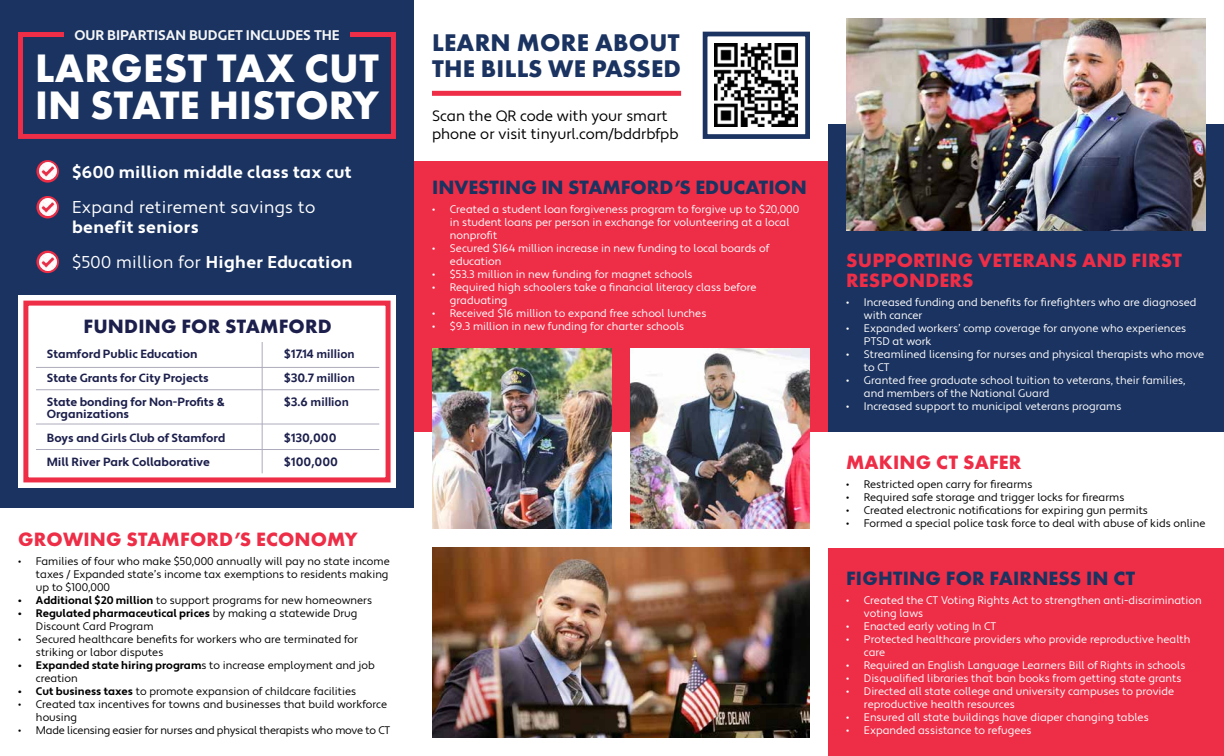
<style>
.page{position:relative;width:1224px;height:756px;background:#fff}
.page>*{position:absolute;margin:0;border:0;box-sizing:border-box;transform-origin:0 0}
.t1{font:700 41.2px/37.4px "Futura PT";color:#fff}
.t2{font:700 25.1px/26.2px "Futura PT";letter-spacing:.01em;color:#1b3360}
.t3{font:700 20px/20px "Futura PT";letter-spacing:.01em;color:#ee2d47}
.t4{font:700 20px "Futura PT";color:#1b3360}
.t5{font:700 20px "Futura PT";letter-spacing:.01em;color:#1c1f4c}
.t6{font:700 17.1px/34.6px "Apertura";letter-spacing:.02em;color:#fff}
.t7{font:17.1px "Apertura";letter-spacing:.02em;color:#fff}
.t8{font:15px/18px "Apertura";color:#000}
.t9{font:700 14px "Apertura";color:#f5f6f6}
.t10{font:700 11.9px/24px "Apertura";color:#1c1f4c}
.t11{font:700 11.9px/24px "Apparat";color:#1c1f4c;text-align:justify}
.t12{font:11px/13px "Apertura";color:#fff}
.t13{font:11px/13px "Apertura";color:#000}
.t14{font:11px "Apertura";letter-spacing:-.02em;color:#000}
.s1{font-weight:400}
.s2{font-weight:700}
</style>
<div class="page">
<div style="left:828px;top:124px;width:396px;height:308px;background:#1b3360"></div>
<div style="left:414px;top:161px;width:414px;height:271px;background:#ee2d47"></div>
<div style="left:829px;top:548px;width:395px;height:208px;background:#ee2d47"></div>
<img style="left:846px;top:18px;width:360px;height:212px">
<div style="left:0;top:0;width:414px;height:508px;background:#1b3360"></div>
<img style="left:432px;top:547px;width:378px;height:191px">
<img style="left:432px;top:348px;width:180px;height:180px">
<img style="left:630px;top:348px;width:180px;height:180px">
<svg style="left:36px;top:160px;width:23px;height:23px"></svg>
<img style="left:39px;top:163px;width:17px;height:17px">
<svg style="left:36px;top:196px;width:23px;height:22px"></svg>
<img style="left:39px;top:199px;width:17px;height:17px">
<svg style="left:36px;top:251px;width:23px;height:22px"></svg>
<img style="left:39px;top:253px;width:17px;height:17px">
<div style="left:18px;top:32px;width:378px;height:107px;border:5px solid #ee2d47"></div>
<div style="left:64px;top:23px;width:286px;height:20px;background:#1b3360"></div>
<div style="left:703px;top:32px;width:107px;height:107px;border:5px solid #1b3360"></div>
<div style="left:432px;top:91px;width:249px;height:5px;background:#ee2d47"></div>
<img style="left:715px;top:44px;width:83px;height:83px">
<div style="left:18px;top:295px;width:378px;height:193px;background:#fff"></div>
<div style="left:23px;top:301px;width:368px;height:181px;border:5px solid #ee2d47"></div>
<hr style="left:36px;top:390px;width:343px;height:1px;background:#aeaabb">
<hr style="left:36px;top:424px;width:343px;height:1px;background:#aeaabb">
<hr style="left:36px;top:449px;width:343px;height:1px;background:#aeaabb">
<hr style="left:262px;top:342px;width:1px;height:131px;background:#aeaabb">
<hr style="left:36px;top:367px;width:343px;height:1px;background:#aeaabb">
<p class="t9" style="left:74px;top:26px;width:267px">OUR BIPARTISAN BUDGET INCLUDES THE</p>
<h1 class="t1" style="left:35px;top:48px;width:345px">LARGEST TAX CUT<br>IN STATE HISTORY</h1>
<h3 class="t6" style="left:72px;top:156px;width:281px">$600 million middle class tax cut</h3>
<h3 class="t7" style="left:72px;top:197px;width:245px">Expand retirement savings to</h3>
<h3 class="t6" style="left:72px;top:211px;width:282px">benefit seniors<br><span class="s1">$500 million for</span> Higher Education</h3>
<h3 class="t5" style="left:83px;top:313px;width:250px">FUNDING FOR STAMFORD</h3>
<p class="t10" style="left:47px;top:342px;width:179px">Stamford Public Education<br>State Grants for City Projects<br>State bonding for Non-Profits &amp;</p>
<p class="t10" style="left:47px;top:402px;width:180px">Organizations<br>Boys and Girls Club of Stamford<br>Mill River Park Collaborative</p>
<p class="t11" style="left:284px;top:342px;width:73px">$17.14 million $30.7 million $3.6 million</p>
<p class="t11" style="left:284px;top:426px;width:56px">$130,000 $100,000</p>
<h3 class="t3" style="left:18px;top:529px;width:341px">GROWING STAMFORD’S ECONOMY</h3>
<p class="t13" style="left:36px;top:555px;width:355px;text-align:justify;text-indent:-18px">• Families of four who make $50,000 annually will pay no state income taxes / Expanded state’s income tax exemptions to residents making up to $100,000</p>
<p class="t13" style="left:18px;top:594px;width:356px"><span class="s2">• Additional $20 million</span> to support programs for new homeowners</p>
<p class="t13" style="left:36px;top:607px;width:323px;text-indent:-18px"><span class="s2">• Regulated pharmaceutical prices</span> by making a statewide Drug<br>Discount Card Program</p>
<p class="t13" style="left:36px;top:633px;width:324px;text-indent:-18px">• Secured healthcare benefits for workers who are terminated for striking or labor disputes</p>
<p class="t13" style="left:36px;top:659px;width:340px;text-indent:-18px"><span class="s2">• Expanded state hiring program</span>s to increase employment and job creation</p>
<p class="t13" style="left:18px;top:685px;width:340px"><span class="s2">• Cut business taxes</span> to promote expansion of childcare facilities</p>
<p class="t13" style="left:36px;top:699px;width:353px;text-indent:-18px">• Created tax incentives for towns and businesses that build workforce housing</p>
<p class="t14" style="left:18px;top:724px;width:374px">• Made licensing easier for nurses and physical therapists who move to CT</p>
<h2 class="t2" style="left:432px;top:29px;width:250px">LEARN MORE ABOUT<br>THE BILLS WE PASSED</h2>
<h3 class="t8" style="left:432px;top:107px;width:248px">Scan the QR code with your smart phone or visit tinyurl.com/bddrbfpb</h3>
<h3 class="t4" style="left:432px;top:175px;width:376px">INVESTING IN STAMFORD’S EDUCATION</h3>
<p class="t12" style="left:450px;top:203px;width:351px;text-indent:-18px">• Created a student loan forgiveness program to forgive up to $20,000 in student loans per person in exchange for volunteering at a local nonprofit</p>
<p class="t12" style="left:450px;top:242px;width:321px;text-indent:-18px">• Secured $164 million increase in new funding to local boards of education</p>
<p class="t12" style="left:432px;top:268px;width:262px">• $53.3 million in new funding for magnet schools</p>
<p class="t12" style="left:450px;top:281px;width:308px;text-indent:-18px">• Required high schoolers take a financial literacy class before graduating</p>
<p class="t12" style="left:432px;top:307px;width:276px">• Received $16 million to expand free school lunches</p>
<p class="t12" style="left:432px;top:320px;width:254px">• $9.3 million in new funding for charter schools</p>
<h3 class="t3" style="left:846px;top:250px;width:337px">SUPPORTING VETERANS AND FIRST<br>RESPONDERS</h3>
<p class="t12" style="left:864px;top:296px;width:334px;text-indent:-18px">• Increased funding and benefits for firefighters who are diagnosed with cancer</p>
<p class="t12" style="left:864px;top:322px;width:324px;text-indent:-18px">• Expanded workers’ comp coverage for anyone who experiences<br>PTSD at work</p>
<p class="t12" style="left:864px;top:348px;width:342px;text-indent:-18px">• Streamlined licensing for nurses and physical therapists who move to CT</p>
<p class="t12" style="left:864px;top:374px;width:323px;text-indent:-18px">• Granted free graduate school tuition to veterans, their families, and members of the National Guard</p>
<p class="t12" style="left:846px;top:400px;width:277px">• Increased support to municipal veterans programs</p>
<h3 class="t3" style="left:846px;top:452px;width:177px">MAKING CT SAFER</h3>
<p class="t13" style="left:846px;top:478px;width:188px">• Restricted open carry for firearms</p>
<p class="t13" style="left:846px;top:491px;width:280px">• Required safe storage and trigger locks for firearms</p>
<p class="t13" style="left:846px;top:504px;width:303px">• Created electronic notifications for expiring gun permits</p>
<p class="t13" style="left:846px;top:517px;width:361px">• Formed a special police task force to deal with abuse of kids online</p>
<h3 class="t4" style="left:846px;top:566px;width:291px">FIGHTING FOR FAIRNESS IN CT</h3>
<p class="t12" style="left:864px;top:594px;width:339px;text-indent:-18px">• Created the CT Voting Rights Act to strengthen anti-discrimination voting laws</p>
<p class="t12" style="left:846px;top:620px;width:152px">• Enacted early voting In CT</p>
<p class="t12" style="left:864px;top:633px;width:328px;text-indent:-18px">• Protected healthcare providers who provide reproductive health care</p>
<p class="t12" style="left:846px;top:659px;width:341px">• Required an English Language Learners Bill of Rights in schools</p>
<p class="t12" style="left:846px;top:672px;width:337px">• Disqualified libraries that ban books from getting state grants</p>
<p class="t12" style="left:864px;top:685px;width:312px;text-indent:-18px">• Directed all state college and university campuses to provide reproductive health resources</p>
<p class="t12" style="left:846px;top:711px;width:304px">• Ensured all state buildings have diaper changing tables</p>
<p class="t12" style="left:846px;top:724px;width:187px">• Expanded assistance to refugees</p>
</div>
